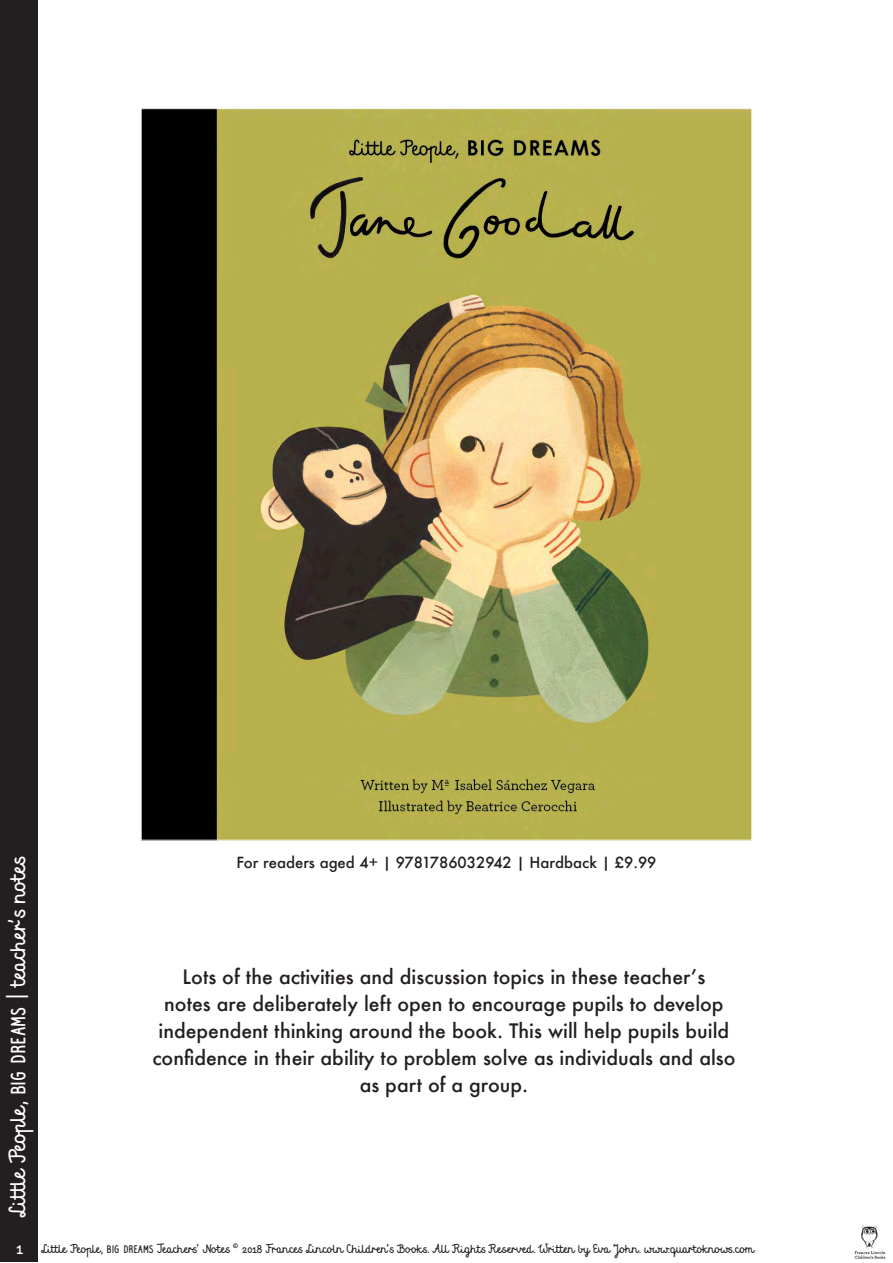
<style>
.page{position:relative;width:893px;height:1263px;background:#fff}
.page>*{position:absolute;margin:0;border:0;box-sizing:border-box;transform-origin:0 0}
.t1{font:22.5px "Mrs White";color:#fff}
.t2{font:500 19.5px/27px "Futura";color:#231f20;text-align:center}
.t3{font:500 15px "Futura";color:#231f20}
.t4{font:12px "Mrs White";color:#231f20}
.s1{font-size:18px;color:#fff}
</style>
<div class="page">
<div style="left:0;top:0;width:37px;height:1262px;background:#231f20"></div>
<img style="left:854px;top:1225px;width:32px;height:34px">
<img style="left:143px;top:110px;width:607px;height:728px">
<p class="t3" style="left:236px;top:852px;width:421px">For readers aged 4+ | 9781786032942 | Hardback | £9.99</p>
<p class="t1" style="left:3px;top:1217px;width:362px;rotate:-90deg">Little People, BIG DREAMS | teacher’s notes</p>
<p class="t4" style="left:16px;top:1241px;width:739px"><span class="s1">1</span> Little People, BIG DREAMS Teachers’ Notes © 2018 Frances Lincoln Children’s B ooks. All Rights Reserved. Written by Eva John. www.quartoknows.com</p>
<p class="t2" style="left:152px;top:962px;width:585px">Lots of the activities and discussion topics in these teacher’s<br>notes are deliberately left open to encourage pupils to develop independent thinking around the book. This will help pupils build confidence in their ability to problem solve as individuals and also as part of a group.</p>
</div>
